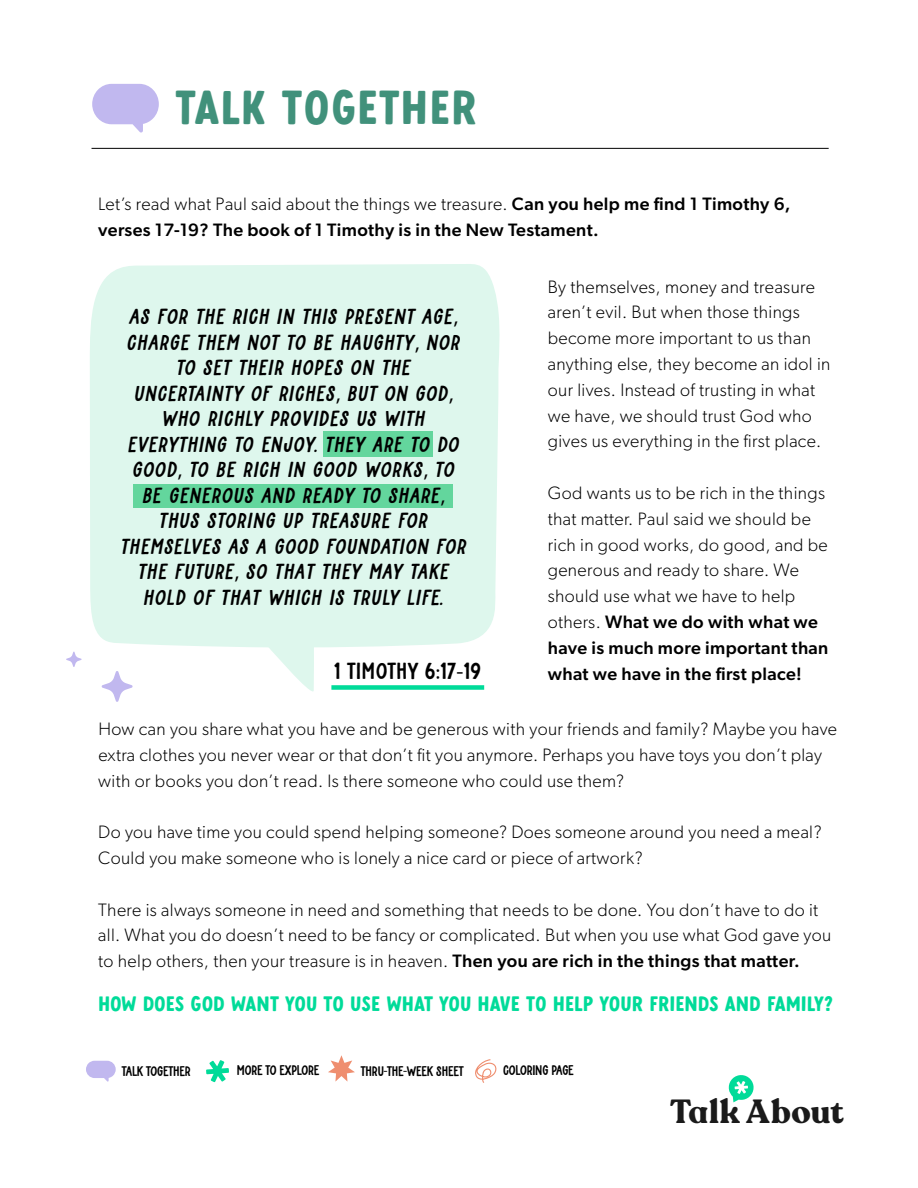
<style>
.page{position:relative;width:918px;height:1188px;background:#fff}
.page>*{position:absolute;margin:0;border:0;box-sizing:border-box;transform-origin:0 0}
.t1{font:49.5px "Motel California";letter-spacing:.02em;color:#41917b}
.t2{font:700 33.15px "Recoleta Alt";letter-spacing:.02em;color:#1a1a1a}
.t3{font:22.5px "Jungle Giant Print";letter-spacing:-.02em;color:#000}
.t4{font:21.75px "Motel California";color:#00db99}
.t5{font:italic 21px/25.5px "Jungle Giant Print";letter-spacing:.02em;color:#000;text-align:center}
.t6{font:300 18px/25.8px "Gibson";letter-spacing:.02em;color:#000}
.t7{font:500 18px/25.8px "Gibson";letter-spacing:.02em;color:#000}
.t8{font:13.5px "Jungle Giant Print";letter-spacing:-.06em;color:#000}
.s1{font-weight:300}
.s2{font-family:"Myriad Pro";font-style:normal}
.s3{font-family:"Myriad Pro"}
.s4{font-weight:500}
</style>
<div class="page">
<div style="left:90px;top:264px;width:410px;height:384px;background:#def7ed"></div>
<svg style="left:265px;top:643px;width:49px;height:49px"></svg>
<div style="left:331px;top:685px;width:153px;height:5px;background:#00db99"></div>
<svg style="left:206px;top:1060px;width:23px;height:22px"></svg>
<svg style="left:328px;top:1055px;width:27px;height:27px"></svg>
<svg style="left:86px;top:1061px;width:30px;height:21px"></svg>
<svg style="left:475px;top:1059px;width:22px;height:24px"></svg>
<svg style="left:728px;top:1075px;width:26px;height:27px"></svg>
<svg style="left:92px;top:84px;width:67px;height:49px"></svg>
<hr style="left:92px;top:148px;width:737px;height:1px;background:#000">
<svg style="left:66px;top:651px;width:16px;height:16px"></svg>
<svg style="left:101px;top:671px;width:32px;height:31px"></svg>
<div style="left:324px;top:431px;width:109px;height:25px;background:#63d69d"></div>
<div style="left:134px;top:484px;width:319px;height:24px;background:#63d69d"></div>
<h1 class="t1" style="left:176px;top:79px;width:303px">TALK TOGETHER</h1>
<p class="t7" style="left:98px;top:191px;width:694px"><span class="s1">Let’s read what Paul said about the things we treasure.</span> Can you help me find 1 Timothy 6, verses 17-19? The book of 1 Timothy is in the New Testament.</p>
<p class="t5" style="left:121px;top:304px;width:347px">AS FOR THE RICH IN THIS PRESENT AGE<span class="s2">,<br></span>CHARGE THEM NOT TO BE HAUGHTY<span class="s2">,</span> NOR<br>TO SET THEIR HOPES ON THE<br>UNCERTAINTY OF RICHES<span class="s2">,</span> BUT ON GOD<span class="s2">,<br></span>WHO RICHLY PROVIDES US WITH<br>EVERYTHING TO ENJOY. THEY ARE TO DO<br>GOOD<span class="s2">,</span> TO BE RICH IN GOOD WORKS<span class="s2">,</span> TO<br>BE GENEROUS AND READY TO SHARE<span class="s2">,<br></span>THUS STORING UP TREASURE FOR<br>THEMSELVES AS A GOOD FOUNDATION FOR<br>THE FUTURE<span class="s2">,</span> SO THAT THEY MAY TAKE<br>HOLD OF THAT WHICH IS TRULY LIFE.</p>
<p class="t3" style="left:334px;top:657px;width:150px">1 Timothy 6:17<span class="s3">-</span>19</p>
<p class="t6" style="left:548px;top:273px;width:284px">By themselves, money and treasure aren’t evil. But when those things become more important to us than anything else, they become an idol in our lives. Instead of trusting in what we have, we should trust God who gives us everything in the first place.</p>
<p class="t6" style="left:548px;top:480px;width:282px">God wants us to be rich in the things that matter. Paul said we should be rich in good works, do good, and be generous and ready to share. We should use what we have to help others. <span class="s4">What we do with what we have is much more important than what we have in the first place!</span></p>
<p class="t6" style="left:98px;top:716px;width:740px">How can you share what you have and be generous with your friends and family? Maybe you have extra clothes you never wear or that don’t fit you anymore. Perhaps you have toys you don’t play with or books you don’t read. Is there someone who could use them?</p>
<p class="t6" style="left:98px;top:819px;width:725px">Do you have time you could spend helping someone? Does someone around you need a meal?<br>Could you make someone who is lonely a nice card or piece of artwork?</p>
<p class="t6" style="left:98px;top:896px;width:735px">There is always someone in need and something that needs to be done. You don’t have to do it all. What you do doesn’t need to be fancy or complicated. But when you use what God gave you to help others, then your treasure is in heaven. <span class="s4">Then you are rich in the things that matter.</span></p>
<p class="t4" style="left:98px;top:991px;width:736px">HOW DOES GOD WANT YOU TO USE WHAT YOU HAVE TO HELP YOUR FRIENDS AND FAMILY?</p>
<p class="t8" style="left:122px;top:1063px;width:71px">TALK TOGETHER</p>
<p class="t8" style="left:237px;top:1062px;width:85px">MORE TO EXPLORE</p>
<p class="t8" style="left:361px;top:1063px;width:105px">THRU<span class="s3">-</span>THE<span class="s3">-</span>WEEK SHEET</p>
<p class="t8" style="left:503px;top:1062px;width:73px">COLORING PAGE</p>
<h2 class="t2" style="left:670px;top:1091px;width:175px">Talk About</h2>
</div>
